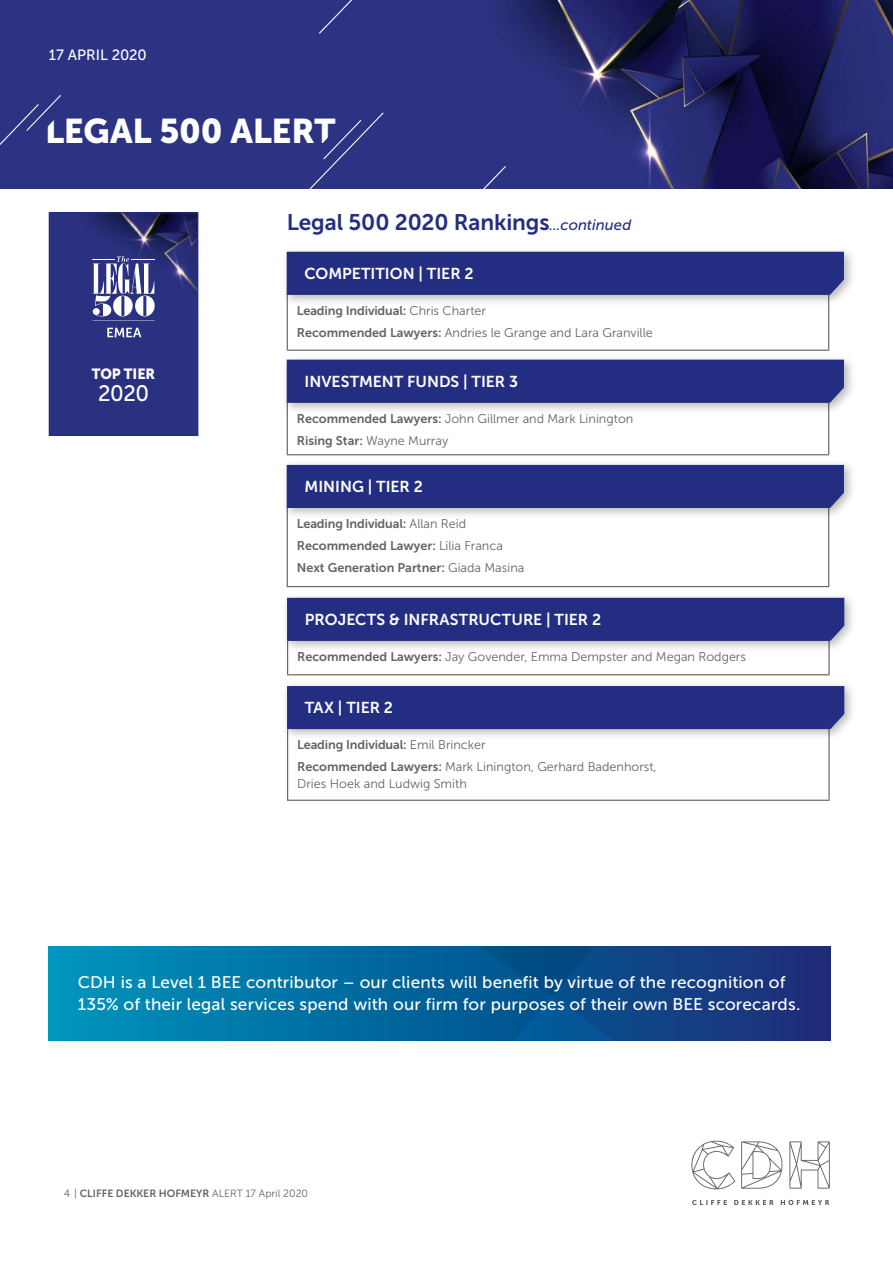
<style>
.page{position:relative;width:893px;height:1263px;background:#fff}
.page>*{position:absolute;margin:0;border:0;box-sizing:border-box;transform-origin:0 0}
.t1{font:34.05px "Museo Sans 900";letter-spacing:-.01em;color:#fff}
.t2{font:22.5px "Museo Sans 700";letter-spacing:-.005em;color:#232e83}
.t3{font:22.35px "Museo Sans 500";color:#fff}
.t4{font:16.8px/21.5px "Museo Sans 500";letter-spacing:.005em;color:#fff}
.t5{font:15.75px "Museo Sans 700";color:#fff}
.t6{font:14.85px "Museo Sans 500";color:#fff}
.t7{font:14.7px "Museo Sans 900";letter-spacing:-.005em;color:#fff;scale:.96 1}
.t8{font:12.6px/17.4px "Museo Sans 300";color:#636466}
.t9{font:12.6px/21.8px "Museo Sans 700";letter-spacing:-.01em;color:#636466}
.t10{font:10.5px "Museo Sans 700";color:#636466}
.s1{font-family:"Museo Sans 500";font-style:italic;font-size:15px}
.s2{font-family:"Museo Sans 300"}
.s3{font-family:"Museo Sans 700"}
</style>
<div class="page">
<svg style="left:692px;top:1200px;width:137px;height:5px"></svg>
<svg style="left:691px;top:1141px;width:44px;height:48px"></svg>
<svg style="left:741px;top:1141px;width:41px;height:48px"></svg>
<svg style="left:789px;top:1141px;width:41px;height:47px"></svg>
<hr style="left:287px;top:295px;width:1px;height:55px;background:#636466">
<hr style="left:828px;top:295px;width:1px;height:55px;background:#636466">
<hr style="left:287px;top:350px;width:542px;height:1px;background:#636466">
<div style="left:281px;top:246px;width:575px;height:60px;background:#000;opacity:.28"></div>
<div style="left:287px;top:252px;width:557px;height:43px;background:#232e83"></div>
<hr style="left:287px;top:403px;width:1px;height:51px;background:#636466">
<hr style="left:828px;top:403px;width:1px;height:51px;background:#636466">
<hr style="left:287px;top:454px;width:542px;height:1px;background:#636466">
<div style="left:281px;top:354px;width:575px;height:60px;background:#000;opacity:.28"></div>
<div style="left:287px;top:360px;width:557px;height:43px;background:#232e83"></div>
<hr style="left:287px;top:508px;width:1px;height:78px;background:#636466">
<hr style="left:828px;top:508px;width:1px;height:78px;background:#636466">
<hr style="left:287px;top:586px;width:542px;height:1px;background:#636466">
<div style="left:281px;top:459px;width:575px;height:61px;background:#000;opacity:.28"></div>
<div style="left:287px;top:465px;width:557px;height:43px;background:#232e83"></div>
<hr style="left:287px;top:641px;width:1px;height:33px;background:#636466">
<hr style="left:828px;top:641px;width:2px;height:33px;background:#636466">
<hr style="left:287px;top:674px;width:543px;height:1px;background:#636466">
<div style="left:281px;top:592px;width:575px;height:60px;background:#000;opacity:.28"></div>
<div style="left:287px;top:598px;width:557px;height:43px;background:#232e83"></div>
<hr style="left:287px;top:729px;width:1px;height:71px;background:#636466">
<hr style="left:828px;top:729px;width:2px;height:71px;background:#636466">
<hr style="left:287px;top:800px;width:543px;height:1px;background:#636466">
<div style="left:281px;top:680px;width:575px;height:61px;background:#000;opacity:.28"></div>
<div style="left:287px;top:686px;width:557px;height:43px;background:#232e83"></div>
<img style="left:0;top:0;width:893px;height:188px">
<div style="left:318px;top:0;width:47px;height:35px;background:#2c3383"></div>
<div style="left:0;top:94px;width:62px;height:89px;background:#2c3383"></div>
<div style="left:307px;top:111px;width:78px;height:78px;background:#2c3383"></div>
<svg style="left:471px;top:165px;width:36px;height:24px"></svg>
<svg style="left:49px;top:946px;width:330px;height:94px;background:#007eac"></svg>
<svg style="left:379px;top:946px;width:451px;height:94px;background:#0b4989"></svg>
<img style="left:51px;top:215px;width:145px;height:219px">
<div style="left:49px;top:213px;width:149px;height:223px;border:1px solid #232e83"></div>
<svg style="left:92px;top:256px;width:63px;height:61px"></svg>
<hr style="left:93px;top:320px;width:62px;height:1px;background:#fff">
<svg style="left:107px;top:328px;width:34px;height:9px"></svg>
<p class="t6" style="left:49px;top:47px;width:99px">17 APRIL 2020</p>
<h1 class="t1" style="left:45px;top:111px;width:292px">LEGAL 500 ALERT</h1>
<h2 class="t2" style="left:287px;top:209px;width:346px">Legal 500 2020 Rankings<span class="s1">...continued</span></h2>
<p class="t5" style="left:305px;top:265px;width:171px">COMPETITION | TIER 2</p>
<p class="t7" style="left:92px;top:365px;width:68px">TOP TIER</p>
<h3 class="t3" style="left:98px;top:381px;width:53px">2020</h3>
<p class="t9" style="left:297px;top:300px;width:191px">Leading Individual: <span class="s2">Chris Charter</span></p>
<p class="t8" style="left:297px;top:324px;width:357px"><span class="s3">Recommended Lawyers:</span> Andries le Grange and Lara Granville</p>
<p class="t5" style="left:305px;top:373px;width:215px">INVESTMENT FUNDS | TIER 3</p>
<p class="t8" style="left:297px;top:410px;width:338px"><span class="s3">Recommended Lawyers:</span> John Gillmer and Mark Linington</p>
<p class="t9" style="left:297px;top:429px;width:153px">Rising Star: <span class="s2">Wayne Murray</span></p>
<p class="t5" style="left:305px;top:478px;width:120px">MINING | TIER 2</p>
<p class="t9" style="left:297px;top:513px;width:229px">Leading Individual: <span class="s2">Allan Reid<br></span>Recommended Lawyer: <span class="s2">Lilia Franca<br></span>Next Generation Partner: <span class="s2">Giada Masina</span></p>
<p class="t5" style="left:305px;top:611px;width:298px">PROJECTS &amp; INFRASTRUCTURE | TIER 2</p>
<p class="t8" style="left:297px;top:648px;width:450px"><span class="s3">Recommended Lawyers:</span> Jay Govender, Emma Dempster and Megan Rodgers</p>
<p class="t5" style="left:305px;top:699px;width:90px">TAX | TIER 2</p>
<p class="t9" style="left:297px;top:734px;width:190px">Leading Individual: <span class="s2">Emil Brincker</span></p>
<p class="t8" style="left:297px;top:758px;width:361px"><span class="s3">Recommended Lawyers:</span> Mark Linington, Gerhard Badenhorst,<br>Dries Hoek and Ludwig Smith</p>
<h3 class="t4" style="left:78px;top:972px;width:724px">CDH is a Level 1 BEE contributor – our clients will benefit by virtue of the recognition of<br>135% of their legal services spend with our firm for purposes of their own BEE scorecards.</h3>
<p class="t10" style="left:64px;top:1187px;width:246px"><span class="s2">4 |</span> CLIFFE DEKKER HOFMEYR <span class="s2">ALERT 17 April 2020</span></p>
</div>
